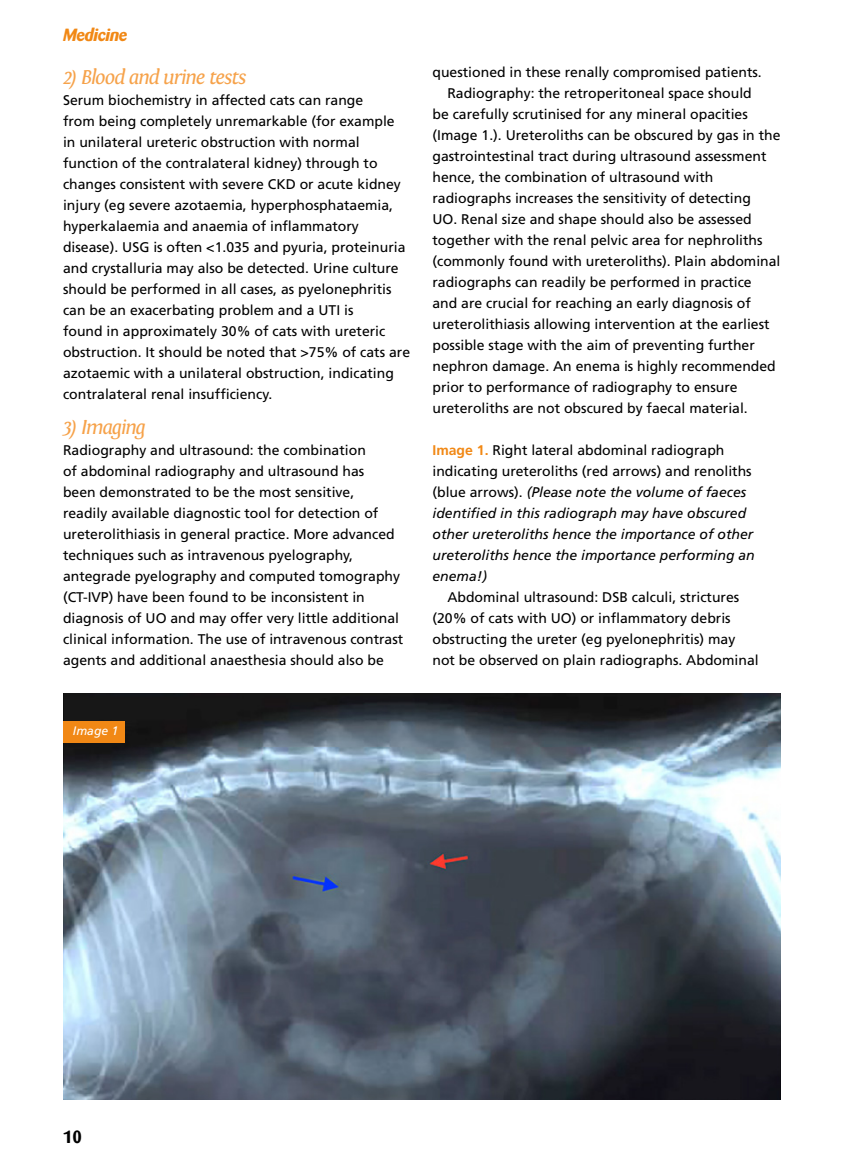
<style>
.page{position:relative;width:844px;height:1166px;background:#fff}
.page>*{position:absolute;margin:0;border:0;box-sizing:border-box;transform-origin:0 0}
.t1{font:italic 21px "Fontin";letter-spacing:-.055em;color:#f6a24a}
.t2{font:italic 700 17.5px "Barmeno BQ";letter-spacing:-.01em;color:#f18815}
.t3{font:700 17.5px "Barmeno BQ";color:#000}
.t4{font:14px/21px "Frutiger";color:#000}
.t5{font:italic 14px/21px "Frutiger";color:#000}
.t6{font:italic 12.25px "Frutiger";color:#fff}
.s1{font-weight:700;font-style:normal;color:#f18815}
.s2{font-style:normal}
</style>
<div class="page">
<img style="left:63px;top:693px;width:717px;height:406px">
<div style="left:63px;top:721px;width:61px;height:21px;background:#f18815"></div>
<p class="t2" style="left:63px;top:24px;width:66px">Medicine</p>
<h1 class="t1" style="left:63px;top:65px;width:185px">2) Blood and urine tests</h1>
<p class="t4" style="left:63px;top:90px;width:348px">Serum biochemistry in affected cats can range<br>from being completely unremarkable (for example in unilateral ureteric obstruction with normal function of the contralateral kidney) through to changes consistent with severe CKD or acute kidney injury (eg severe azotaemia, hyperphosphataemia, hyperkalaemia and anaemia of inflammatory disease). USG is often &lt;1.035 and pyuria, proteinuria and crystalluria may also be detected. Urine culture should be performed in all cases, as pyelonephritis can be an exacerbating problem and a UTI is<br>found in approximately 30% of cats with ureteric obstruction. It should be noted that &gt;75% of cats are azotaemic with a unilateral obstruction, indicating contralateral renal insufficiency.</p>
<h1 class="t1" style="left:63px;top:415px;width:84px">3) Imaging</h1>
<p class="t4" style="left:63px;top:440px;width:341px">Radiography and ultrasound: the combination<br>of abdominal radiography and ultrasound has<br>been demonstrated to be the most sensitive,<br>readily available diagnostic tool for detection of ureterolithiasis in general practice. More advanced techniques such as intravenous pyelography, antegrade pyelography and computed tomography (CT-IVP) have been found to be inconsistent in diagnosis of UO and may offer very little additional clinical information. The use of intravenous contrast agents and additional anaesthesia should also be</p>
<p class="t4" style="left:432px;top:62px;width:331px">questioned in these renally compromised patients.</p>
<p class="t4" style="left:447px;top:83px;width:306px">Radiography: the retroperitoneal space should</p>
<p class="t4" style="left:432px;top:104px;width:317px">be carefully scrutinised for any mineral opacities</p>
<p class="t4" style="left:432px;top:125px;width:349px">(Image 1.). Ureteroliths can be obscured by gas in the</p>
<p class="t4" style="left:432px;top:146px;width:335px">gastrointestinal tract during ultrasound assessment</p>
<p class="t4" style="left:432px;top:167px;width:282px">hence, the combination of ultrasound with</p>
<p class="t4" style="left:432px;top:188px;width:320px">radiographs increases the sensitivity of detecting</p>
<p class="t4" style="left:432px;top:209px;width:320px">UO. Renal size and shape should also be assessed</p>
<p class="t4" style="left:432px;top:230px;width:331px">together with the renal pelvic area for nephroliths</p>
<p class="t4" style="left:432px;top:251px;width:349px">(commonly found with ureteroliths). Plain abdominal</p>
<p class="t4" style="left:432px;top:272px;width:320px">radiographs can readily be performed in practice</p>
<p class="t4" style="left:432px;top:293px;width:320px">and are crucial for reaching an early diagnosis of</p>
<p class="t4" style="left:432px;top:314px;width:338px">ureterolithiasis allowing intervention at the earliest</p>
<p class="t4" style="left:432px;top:335px;width:324px">possible stage with the aim of preventing further</p>
<p class="t4" style="left:432px;top:356px;width:345px">nephron damage. An enema is highly recommended</p>
<p class="t4" style="left:432px;top:377px;width:306px">prior to performance of radiography to ensure</p>
<p class="t4" style="left:432px;top:398px;width:317px">ureteroliths are not obscured by faecal material.</p>
<p class="t5" style="left:432px;top:440px;width:324px"><span class="s1">Image 1.</span> <span class="s2">Right lateral abdominal radiograph indicating ureteroliths (red arrows) and renoliths (blue arrows).</span> (Please note the volume of faeces identified in this radiograph may have obscured other ureteroliths hence the importance of other ureteroliths hence the importance performing an enema!)</p>
<p class="t4" style="left:432px;top:587px;width:327px;text-indent:15px">Abdominal ultrasound: DSB calculi, strictures (20% of cats with UO) or inflammatory debris obstructing the ureter (eg pyelonephritis) may not be observed on plain radiographs. Abdominal</p>
<p class="t6" style="left:73px;top:724px;width:47px">Image 1</p>
<p class="t3" style="left:63px;top:1126px;width:20px">10</p>
</div>
